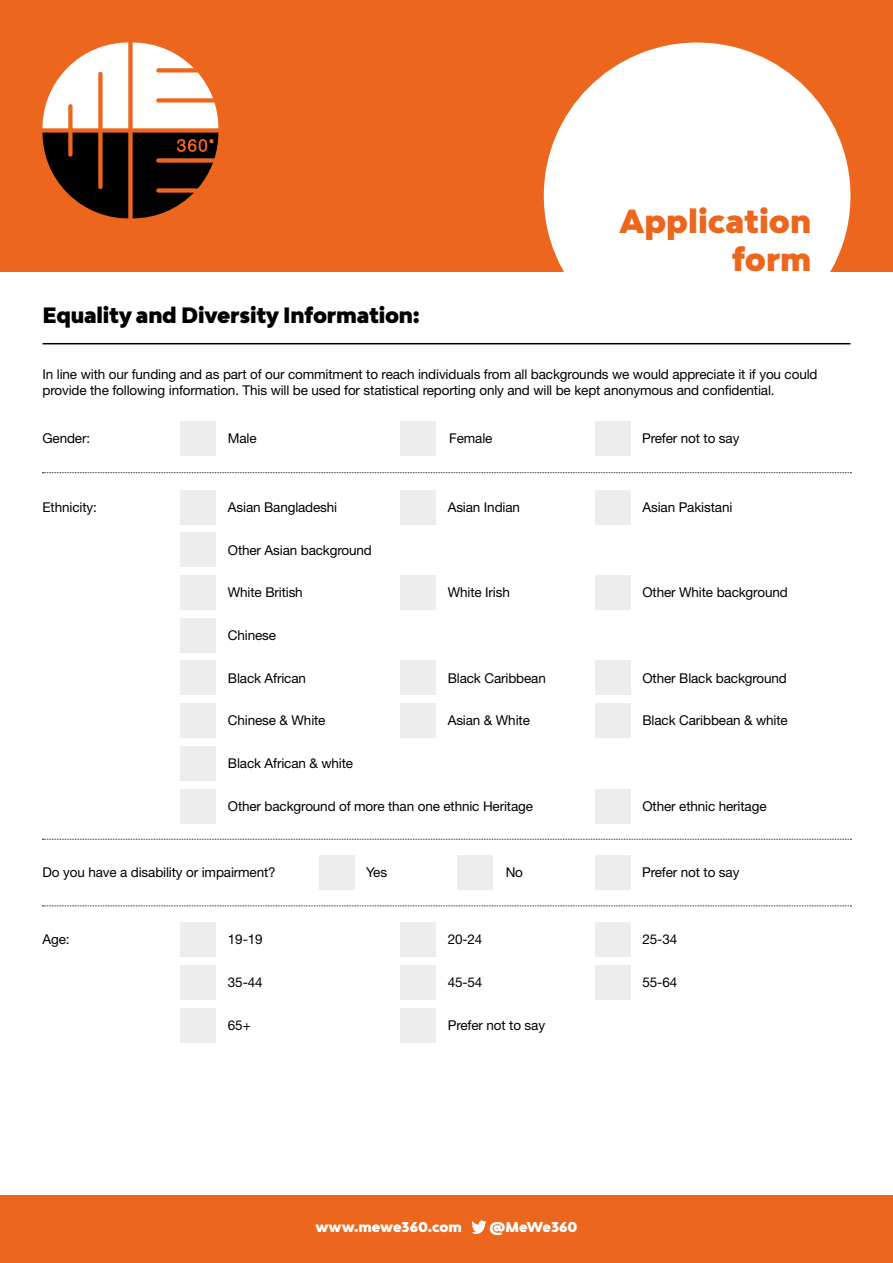
<style>
.page{position:relative;width:893px;height:1263px;background:#fff}
.page>*{position:absolute;margin:0;border:0;box-sizing:border-box;transform-origin:0 0}
.t1{font:900 31.5px/37.8px "Bw Modelica";color:#ec671d;text-align:right}
.t2{font:900 21px "Bw Modelica";letter-spacing:-.01em;color:#000}
.t3{font:13.5px/16.5px "Helvetica Neue LT Std";letter-spacing:-.01em;color:#000}
.t4{font:900 13.5px "Bw Modelica";color:#fff}
</style>
<div class="page">
<div style="left:0;top:0;width:893px;height:271px;background:#ec671d"></div>
<div style="left:0;top:1195px;width:893px;height:68px;background:#ec671d"></div>
<svg style="left:43px;top:43px;width:175px;height:175px"></svg>
<div style="left:544px;top:43px;width:306px;height:306px;background:#fff;border-radius:50%"></div>
<svg style="left:471px;top:1220px;width:15px;height:14px"></svg>
<hr style="left:43px;top:343px;width:807px;height:1px;background:#000">
<svg style="left:43px;top:472px;width:808px;height:1px"></svg>
<svg style="left:43px;top:839px;width:808px;height:1px"></svg>
<svg style="left:43px;top:905px;width:808px;height:1px"></svg>
<div style="left:181px;top:421px;width:35px;height:34px;background:#ededed"></div>
<div style="left:319px;top:855px;width:35px;height:34px;background:#ededed"></div>
<div style="left:181px;top:490px;width:35px;height:34px;background:#ededed"></div>
<div style="left:181px;top:922px;width:35px;height:34px;background:#ededed"></div>
<div style="left:181px;top:965px;width:35px;height:34px;background:#ededed"></div>
<div style="left:181px;top:1008px;width:35px;height:34px;background:#ededed"></div>
<div style="left:181px;top:575px;width:35px;height:34px;background:#ededed"></div>
<div style="left:181px;top:661px;width:35px;height:34px;background:#ededed"></div>
<div style="left:181px;top:704px;width:35px;height:34px;background:#ededed"></div>
<div style="left:181px;top:746px;width:35px;height:34px;background:#ededed"></div>
<div style="left:181px;top:789px;width:35px;height:34px;background:#ededed"></div>
<div style="left:181px;top:533px;width:35px;height:34px;background:#ededed"></div>
<div style="left:181px;top:618px;width:35px;height:34px;background:#ededed"></div>
<div style="left:401px;top:490px;width:35px;height:34px;background:#ededed"></div>
<div style="left:401px;top:922px;width:35px;height:34px;background:#ededed"></div>
<div style="left:401px;top:965px;width:35px;height:34px;background:#ededed"></div>
<div style="left:401px;top:1008px;width:35px;height:34px;background:#ededed"></div>
<div style="left:401px;top:575px;width:35px;height:34px;background:#ededed"></div>
<div style="left:401px;top:661px;width:35px;height:34px;background:#ededed"></div>
<div style="left:401px;top:704px;width:35px;height:34px;background:#ededed"></div>
<div style="left:595px;top:490px;width:36px;height:34px;background:#ededed"></div>
<div style="left:595px;top:922px;width:36px;height:34px;background:#ededed"></div>
<div style="left:595px;top:965px;width:36px;height:34px;background:#ededed"></div>
<div style="left:595px;top:575px;width:36px;height:34px;background:#ededed"></div>
<div style="left:595px;top:661px;width:36px;height:34px;background:#ededed"></div>
<div style="left:595px;top:704px;width:36px;height:34px;background:#ededed"></div>
<div style="left:595px;top:789px;width:36px;height:34px;background:#ededed"></div>
<div style="left:401px;top:421px;width:35px;height:34px;background:#ededed"></div>
<div style="left:457px;top:855px;width:35px;height:34px;background:#ededed"></div>
<div style="left:595px;top:421px;width:36px;height:34px;background:#ededed"></div>
<div style="left:595px;top:855px;width:36px;height:34px;background:#ededed"></div>
<h2 class="t2" style="left:43px;top:302px;width:379px">Equality and Diversity Information:</h2>
<h1 class="t1" style="left:620px;top:202px;width:193px">Application form</h1>
<p class="t3" style="left:43px;top:366px;width:776px">In line with our funding and as part of our commitment to reach individuals from all backgrounds we would appreciate it if you could provide the following information. This will be used for statistical reporting only and will be kept anonymous and confidential.</p>
<p class="t3" style="left:43px;top:430px;width:49px">Gender:</p>
<p class="t3" style="left:228px;top:430px;width:30px">Male</p>
<p class="t3" style="left:449px;top:430px;width:45px">Female</p>
<p class="t3" style="left:642px;top:430px;width:99px">Prefer not to say</p>
<p class="t3" style="left:43px;top:499px;width:56px">Ethnicity:</p>
<p class="t3" style="left:228px;top:499px;width:111px">Asian Bangladeshi</p>
<p class="t3" style="left:448px;top:499px;width:74px">Asian Indian</p>
<p class="t3" style="left:642px;top:499px;width:91px">Asian Pakistani</p>
<p class="t3" style="left:228px;top:541px;width:145px">Other Asian background</p>
<p class="t3" style="left:228px;top:584px;width:76px">White British</p>
<p class="t3" style="left:448px;top:584px;width:64px">White Irish</p>
<p class="t3" style="left:642px;top:584px;width:147px">Other White background</p>
<p class="t3" style="left:228px;top:627px;width:50px">Chinese</p>
<p class="t3" style="left:448px;top:669px;width:100px">Black Caribbean</p>
<p class="t3" style="left:448px;top:712px;width:84px">Asian &amp; White</p>
<p class="t3" style="left:228px;top:669px;width:80px">Black African</p>
<p class="t3" style="left:228px;top:712px;width:99px">Chinese &amp; White</p>
<p class="t3" style="left:228px;top:755px;width:127px">Black African &amp; white</p>
<p class="t3" style="left:228px;top:798px;width:307px">Other background of more than one ethnic Heritage</p>
<p class="t3" style="left:642px;top:669px;width:146px">Other Black background</p>
<p class="t3" style="left:642px;top:712px;width:147px">Black Caribbean &amp; white</p>
<p class="t3" style="left:642px;top:798px;width:126px">Other ethnic heritage</p>
<p class="t3" style="left:43px;top:864px;width:235px">Do you have a disability or impairment?</p>
<p class="t3" style="left:366px;top:864px;width:22px">Yes</p>
<p class="t3" style="left:506px;top:864px;width:19px">No</p>
<p class="t3" style="left:642px;top:864px;width:99px">Prefer not to say</p>
<p class="t3" style="left:43px;top:931px;width:29px">Age:</p>
<p class="t3" style="left:228px;top:931px;width:36px">19-19</p>
<p class="t3" style="left:228px;top:974px;width:36px">35-44</p>
<p class="t3" style="left:228px;top:1017px;width:24px">65+</p>
<p class="t3" style="left:448px;top:931px;width:36px">20-24</p>
<p class="t3" style="left:448px;top:974px;width:36px">45-54</p>
<p class="t3" style="left:448px;top:1017px;width:99px">Prefer not to say</p>
<p class="t3" style="left:642px;top:931px;width:36px">25-34</p>
<p class="t3" style="left:642px;top:974px;width:36px">55-64</p>
<p class="t4" style="left:316px;top:1218px;width:148px">www.mewe360.com</p>
<p class="t4" style="left:490px;top:1218px;width:89px">@MeWe360</p>
</div>
